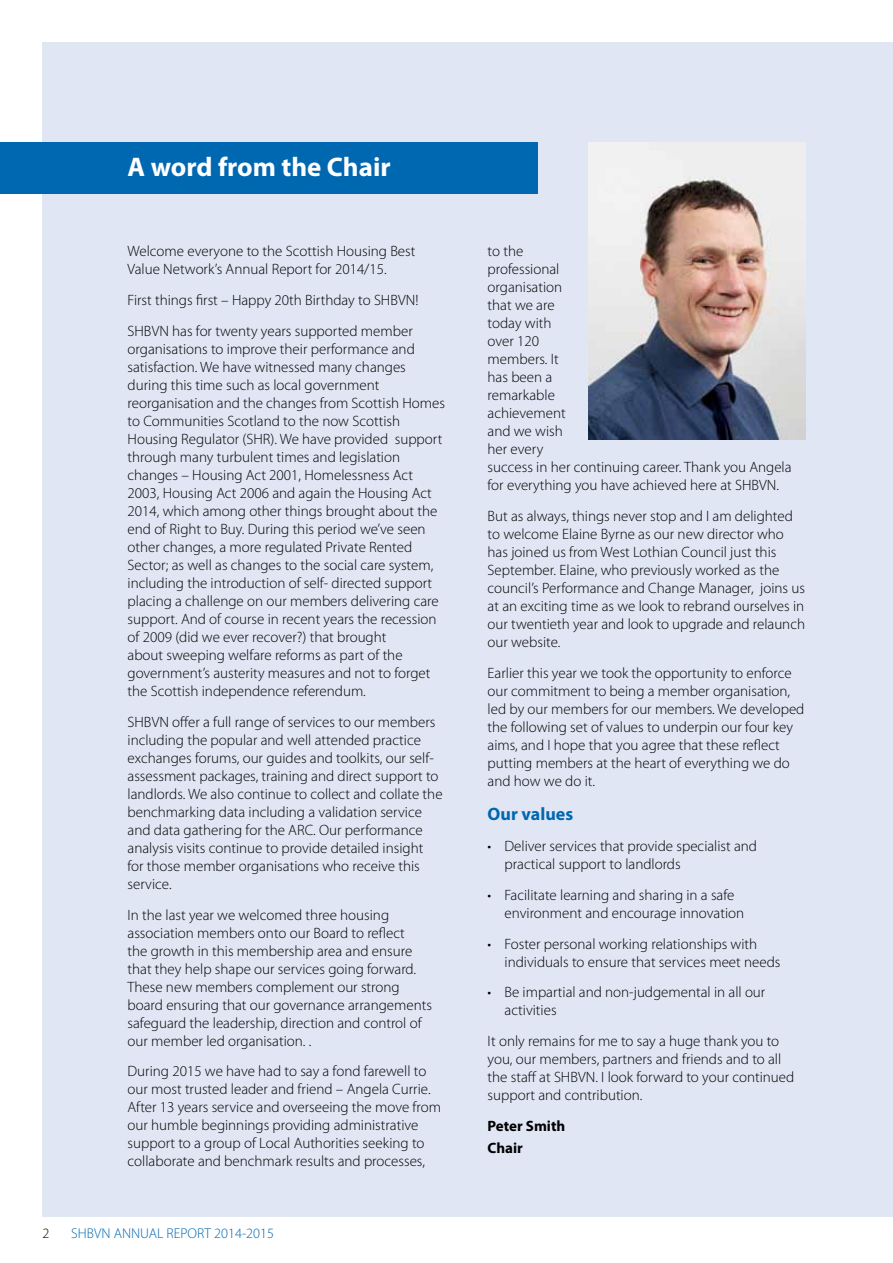
<style>
.page{position:relative;width:893px;height:1263px;background:#fff}
.page>*{position:absolute;margin:0;border:0;box-sizing:border-box;transform-origin:0 0}
.t1{font:700 27px "Myriad Pro";color:#fff}
.t2{font:700 18px "Myriad Pro";color:#0067b1}
.t3{font:300 15px/18px "Myriad Pro";color:#000}
.t4{font:700 15px/22.2px "Myriad Pro";color:#000}
.t5{font:300 14.25px "Myriad Pro";color:#0067b1}
.t6{font:300 14.25px "Myriad Pro";color:#000}
</style>
<div class="page">
<div style="left:43px;top:43px;width:850px;height:1174px;background:#e0e6f4"></div>
<div style="left:0;top:142px;width:538px;height:52px;background:#0067b1"></div>
<img style="left:589px;top:142px;width:216px;height:298px">
<h1 class="t1" style="left:128px;top:149px;width:265px">A word from the Chair</h1>
<p class="t3" style="left:128px;top:243px;width:289px">Welcome everyone to the Scottish Housing Best<br>Value Network’s Annual Report for 2014/15.</p>
<p class="t3" style="left:128px;top:285px;width:292px;line-height:30.8px">First things first – Happy 20th Birthday to SHBVN!<br>SHBVN has for twenty years supported member</p>
<p class="t3" style="left:128px;top:340px;width:319px">organisations to improve their performance and satisfaction. We have witnessed many changes during this time such as local government reorganisation and the changes from Scottish Homes to Communities Scotland to the now Scottish Housing Regulator (SHR). We have provided support through many turbulent times and legislation changes – Housing Act 2001, Homelessness Act 2003, Housing Act 2006 and again the Housing Act 2014, which among other things brought about the end of Right to Buy. During this period we’ve seen other changes, a more regulated Private Rented Sector; as well as changes to the social care system, including the introduction of self- directed support placing a challenge on our members delivering care support. And of course in recent years the recession of 2009 (did we ever recover?) that brought<br>about sweeping welfare reforms as part of the government’s austerity measures and not to forget the Scottish independence referendum.</p>
<p class="t3" style="left:128px;top:713px;width:317px">SHBVN offer a full range of services to our members including the popular and well attended practice exchanges forums, our guides and toolkits, our self&shy;assessment packages, training and direct support to landlords. We also continue to collect and collate the benchmarking data including a validation service and data gathering for the ARC. Our performance analysis visits continue to provide detailed insight for those member organisations who receive this service.</p>
<p class="t3" style="left:128px;top:906px;width:306px">In the last year we welcomed three housing association members onto our Board to reflect<br>the growth in this membership area and ensure that they help shape our services going forward.<br>These new members complement our strong board ensuring that our governance arrangements safeguard the leadership, direction and control of our member led organisation. .</p>
<p class="t3" style="left:128px;top:1062px;width:315px">During 2015 we have had to say a fond farewell to our most trusted leader and friend – Angela Currie.<br>After 13 years service and overseeing the move from our humble beginnings providing administrative support to a group of Local Authorities seeking to collaborate and benchmark results and processes,</p>
<p class="t6" style="left:43px;top:1225px;width:8px">2</p>
<p class="t5" style="left:71px;top:1225px;width:204px">SHBVN ANNUAL REPORT 2014-2015</p>
<p class="t3" style="left:488px;top:243px;width:306px">to the<br>professional<br>organisation<br>that we are<br>today with<br>over 120<br>members. It<br>has been a<br>remarkable<br>achievement<br>and we wish<br>her every<br>success in her continuing career. Thank you Angela for everything you have achieved here at SHBVN.</p>
<p class="t3" style="left:488px;top:507px;width:319px">But as always, things never stop and I am delighted to welcome Elaine Byrne as our new director who has joined us from West Lothian Council just this September. Elaine, who previously worked as the council’s Performance and Change Manager, joins us at an exciting time as we look to rebrand ourselves in our twentieth year and look to upgrade and relaunch our website.</p>
<p class="t3" style="left:488px;top:664px;width:318px">Earlier this year we took the opportunity to enforce our commitment to being a member organisation, led by our members for our members. We developed the following set of values to underpin our four key aims, and I hope that you agree that these reflect putting members at the heart of everything we do and how we do it.</p>
<p class="t2" style="left:488px;top:803px;width:87px">Our values</p>
<p class="t3" style="left:505px;top:837px;width:254px;text-indent:-17px">• Deliver services that provide specialist and practical support to landlords</p>
<p class="t3" style="left:505px;top:886px;width:241px;text-indent:-17px">• Facilitate learning and sharing in a safe environment and encourage innovation</p>
<p class="t3" style="left:505px;top:935px;width:277px;text-indent:-17px">• Foster personal working relationships with individuals to ensure that services meet needs</p>
<p class="t3" style="left:505px;top:984px;width:262px;text-indent:-17px">• Be impartial and non-judgemental in all our activities</p>
<p class="t3" style="left:488px;top:1032px;width:308px">It only remains for me to say a huge thank you to you, our members, partners and friends and to all the staff at SHBVN. I look forward to your continued support and contribution.</p>
<p class="t4" style="left:488px;top:1114px;width:79px">Peter Smith<br>Chair</p>
</div>
